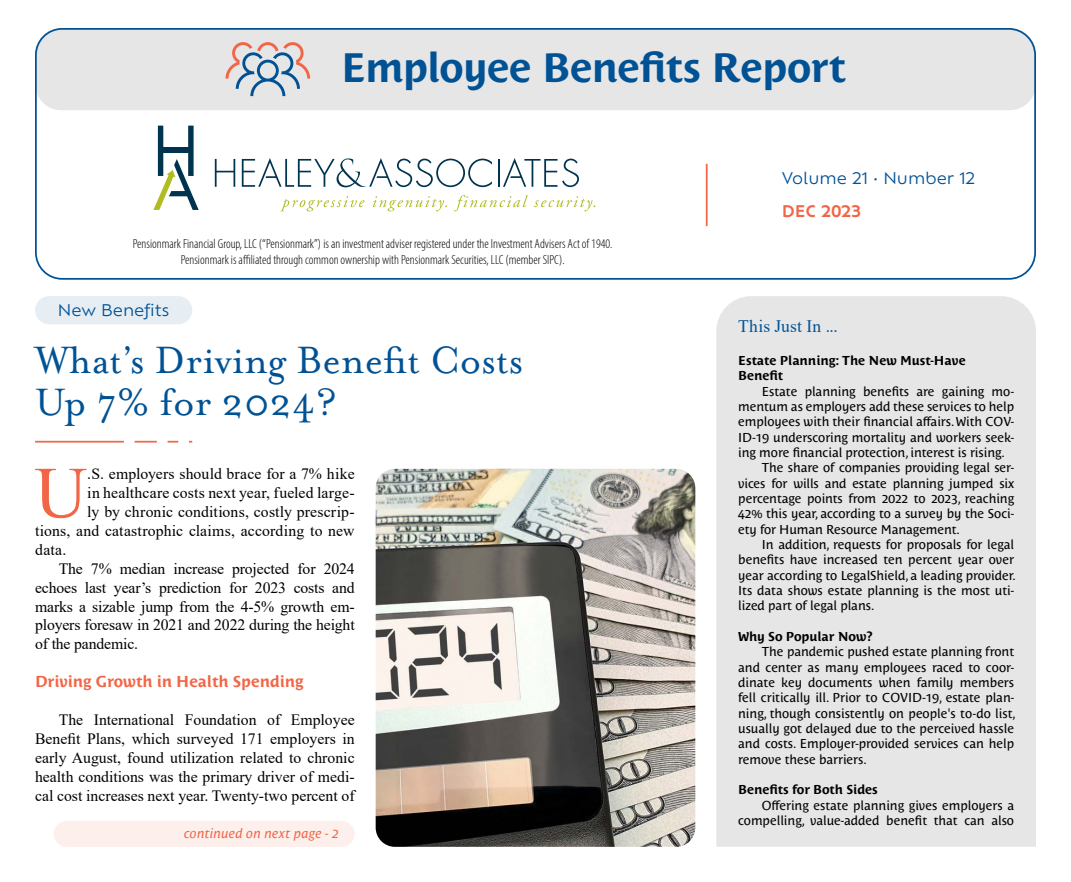
<style>
.page{position:relative;width:1071px;height:882px;background:#fff}
.page>*{position:absolute;margin:0;border:0;box-sizing:border-box;transform-origin:0 0}
.t1{font:72.8px "Times New Roman";color:#f26647}
.t2{font:43.75px/42px "Mrs Eaves OT";color:#005295}
.t3{font:700 40.6px "Costa Std";letter-spacing:-.015em;color:#005295}
.t4{font:17.5px "Times New Roman";letter-spacing:.015em;color:#005295}
.t5{font:15.75px/18.9px "Times New Roman";letter-spacing:-.005em;color:#000;text-align:justify}
.t6{font:700 15.75px "Costa Std";color:#f26647}
.t7{font:15.75px "Ofelia Text";color:#005295}
.t8{font:600 15.75px "Ofelia Text";color:#f26647}
.t9{font:300 condensed 13.3px/15.9px "Myriad Pro";color:#000;text-align:center}
.t10{font:italic 13.12px "Costa Std";letter-spacing:.01em;color:#f26647}
.t11{font:12.78px/15.4px "Costa Std";color:#000}
.t12{font:700 12.78px/15.4px "Costa Std";color:#000}
</style>
<div class="page">
<div style="left:35px;top:28px;width:1001px;height:82px;background:#e6e6e6;border-radius:26px"></div>
<div style="left:35px;top:28px;width:1001px;height:252px;border:2px solid #005295;border-radius:26px"></div>
<svg style="left:226px;top:42px;width:84px;height:54px"></svg>
<hr style="left:706px;top:164px;width:2px;height:62px;background:#f26647">
<div style="left:716px;top:296px;width:320px;height:551px;background:#e6e6e6"></div>
<div style="left:35px;top:296px;width:157px;height:28px;background:#e6eef4;border-radius:14px"></div>
<hr style="left:35px;top:441px;width:89px;height:2px;background:#f26647">
<hr style="left:135px;top:441px;width:22px;height:2px;background:#f26647">
<svg style="left:168px;top:441px;width:10px;height:2px"></svg>
<img style="left:376px;top:469px;width:319px;height:378px">
<div style="left:54px;top:821px;width:301px;height:26px;background:#fdf0ec;border-radius:13px"></div>
<svg style="left:215px;top:159px;width:20px;height:28px"></svg>
<svg style="left:242px;top:158px;width:250px;height:29px"></svg>
<svg style="left:498px;top:158px;width:81px;height:29px"></svg>
<svg style="left:153px;top:126px;width:46px;height:84px"></svg>
<div style="left:162px;top:147px;width:29px;height:5px;background:#00334e"></div>
<svg style="left:281px;top:196px;width:84px;height:15px"></svg>
<svg style="left:373px;top:196px;width:74px;height:15px"></svg>
<svg style="left:454px;top:195px;width:74px;height:16px"></svg>
<svg style="left:534px;top:196px;width:61px;height:15px"></svg>
<h3 class="t3" style="left:341px;top:44px;width:506px">Employee Benefits Report</h3>
<p class="t9" style="left:133px;top:236px;width:481px">Pensionmark Financial Group, LLC (“Pensionmark”) is an investment adviser registered under the Investment Advisers Act of 1940.<br>Pensionmark is affiliated through common ownership with Pensionmark Securities, LLC (member SIPC).</p>
<p class="t7" style="left:58px;top:298px;width:113px">New Benefits</p>
<h2 class="t2" style="left:35px;top:338px;width:490px">What’s Driving Benefit Costs<br>Up 7% for 2024?</h2>
<h1 class="t1" style="left:35px;top:441px;width:54px">U</h1>
<p class="t5" style="left:87px;top:464px;width:269px">.S. employers should brace for a 7% hike</p>
<p class="t5" style="left:87px;top:483px;width:269px">in healthcare costs next year, fueled large-</p>
<p class="t5" style="left:87px;top:502px;width:269px">ly by chronic conditions, costly prescrip-</p>
<p class="t5" style="left:35px;top:521px;width:321px">tions, and catastrophic claims, according to new</p>
<p class="t5" style="left:35px;top:540px;width:33px">data.</p>
<p class="t5" style="left:59px;top:559px;width:297px">The 7% median increase projected for 2024</p>
<p class="t5" style="left:35px;top:577px;width:321px">echoes last year’s prediction for 2023 costs and</p>
<p class="t5" style="left:35px;top:596px;width:321px">marks a sizable jump from the 4-5% growth em-</p>
<p class="t5" style="left:35px;top:615px;width:321px">ployers foresaw in 2021 and 2022 during the height</p>
<p class="t5" style="left:35px;top:634px;width:105px">of the pandemic.</p>
<p class="t6" style="left:35px;top:672px;width:270px">Driving Growth in Health Spending</p>
<p class="t5" style="left:35px;top:710px;width:321px;text-indent:24px">The International Foundation of Employee Benefit Plans, which surveyed 171 employers in early August, found utilization related to chronic health conditions was the primary driver of medi&shy;cal cost increases next year. Twenty-two percent of</p>
<p class="t10" style="left:184px;top:826px;width:156px">continued on next page - 2</p>
<p class="t7" style="left:782px;top:167px;width:195px">Volume 21 • Number 12</p>
<p class="t8" style="left:782px;top:200px;width:81px">DEC 2023</p>
<h3 class="t4" style="left:738px;top:314px;width:101px">This Just In ...</h3>
<p class="t12" style="left:738px;top:353px;width:229px">Estate Planning: The New Must-Have<br>Benefit</p>
<p class="t11" style="left:762px;top:384px;width:254px">Estate planning benefits are gaining mo-</p>
<p class="t11" style="left:738px;top:399px;width:277px">mentum as employers add these services to help</p>
<p class="t11" style="left:738px;top:414px;width:277px">employees with their financial affairs. With COV-</p>
<p class="t11" style="left:738px;top:430px;width:277px">ID-19 underscoring mortality and workers seek-</p>
<p class="t11" style="left:738px;top:445px;width:268px">ing more financial protection, interest is rising.</p>
<p class="t11" style="left:762px;top:460px;width:254px">The share of companies providing legal ser-</p>
<p class="t11" style="left:738px;top:476px;width:277px">vices for wills and estate planning jumped six</p>
<p class="t11" style="left:738px;top:491px;width:277px">percentage points from 2022 to 2023, reaching</p>
<p class="t11" style="left:738px;top:506px;width:277px">42% this year, according to a survey by the Soci-</p>
<p class="t11" style="left:738px;top:522px;width:223px">ety for Human Resource Management.</p>
<p class="t11" style="left:762px;top:537px;width:254px">In addition, requests for proposals for legal</p>
<p class="t11" style="left:738px;top:552px;width:277px">benefits have increased ten percent year over</p>
<p class="t11" style="left:738px;top:568px;width:279px">year according to LegalShield, a leading provider.</p>
<p class="t11" style="left:738px;top:583px;width:277px">Its data shows estate planning is the most uti-</p>
<p class="t11" style="left:738px;top:598px;width:138px">lized part of legal plans.</p>
<p class="t12" style="left:738px;top:629px;width:136px">Why So Popular Now?</p>
<p class="t11" style="left:738px;top:644px;width:279px;text-indent:24px">The pandemic pushed estate planning front and center as many employees raced to coor&shy;dinate key documents when family members fell critically ill. Prior to COVID-19, estate plan&shy;ning, though consistently on people's to-do list, usually got delayed due to the perceived hassle and costs. Employer-provided services can help remove these barriers.</p>
<p class="t12" style="left:738px;top:782px;width:141px">Benefits for Both Sides</p>
<p class="t11" style="left:738px;top:797px;width:277px;text-align:right">Offering estate planning gives employers a compelling, value-added benefit that can also</p>
</div>
